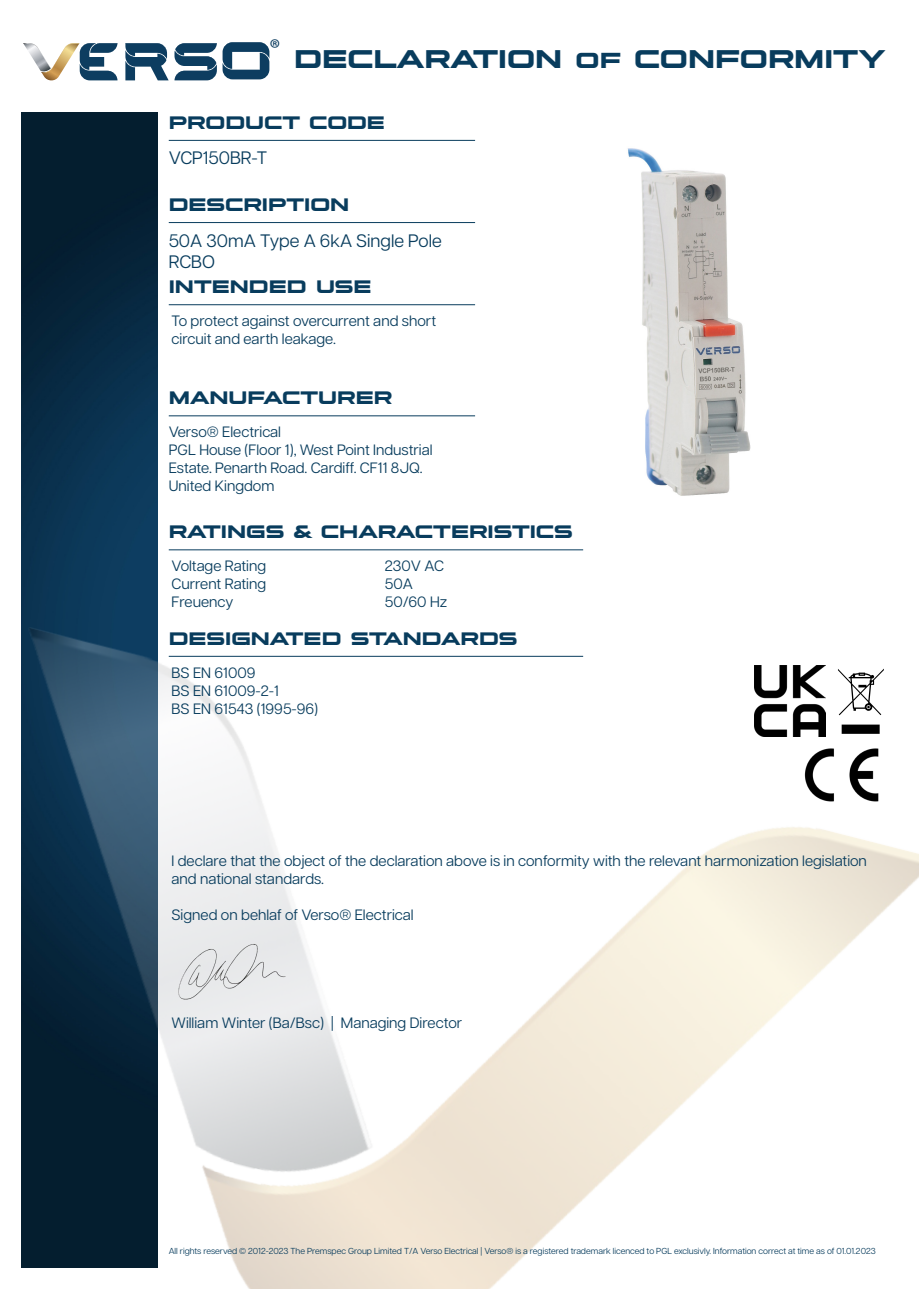
<style>
.page{position:relative;width:919px;height:1289px;background:#fff}
.page>*{position:absolute;margin:0;border:0;box-sizing:border-box;transform-origin:0 0}
.t1{font:25.95px "Myriad Pro";color:#0d3d60}
.t2{font:25.5px "Future Tense";color:#083c5d}
.t3{font:18px "Future Tense";color:#083c5d}
.t4{font:18px/21.6px "Articulat CF";color:#083c5d}
.t5{font:15px/18px "Articulat CF";color:#083c5d}
.t6{font:8.7px "Articulat CF";color:#083c5d}
</style>
<div class="page">
<img style="left:21px;top:113px;width:136px;height:506px">
<img style="left:21px;top:619px;width:897px;height:669px">
<hr style="left:169px;top:140px;width:306px;height:1px;background:#083c5d">
<hr style="left:169px;top:222px;width:306px;height:1px;background:#083c5d">
<hr style="left:169px;top:304px;width:306px;height:1px;background:#083c5d">
<hr style="left:169px;top:415px;width:306px;height:1px;background:#083c5d">
<hr style="left:169px;top:656px;width:414px;height:1px;background:#083c5d">
<hr style="left:169px;top:549px;width:414px;height:1px;background:#083c5d">
<img style="left:754px;top:666px;width:71px;height:70px">
<img style="left:801px;top:743px;width:85px;height:64px">
<svg style="left:837px;top:668px;width:46px;height:65px"></svg>
<img style="left:169px;top:931px;width:120px;height:82px">
<svg style="left:23px;top:43px;width:94px;height:37px"></svg>
<svg style="left:125px;top:42px;width:144px;height:38px"></svg>
<img style="left:628px;top:148px;width:123px;height:348px">
<p class="t1" style="left:269px;top:32px;width:12px">®</p>
<p class="t2" style="left:294px;top:41px;width:593px">DECLARATION of CONFORMITY</p>
<p class="t3" style="left:169px;top:110px;width:218px">PRODUCT CODE</p>
<p class="t4" style="left:169px;top:146px;width:100px">VCP150BR-T</p>
<p class="t3" style="left:169px;top:192px;width:182px">DESCRIPTION</p>
<p class="t4" style="left:169px;top:228px;width:274px">50A 30mA Type A 6kA Single Pole<br>RCBO</p>
<p class="t3" style="left:169px;top:274px;width:204px">INTENDED USE</p>
<p class="t5" style="left:171px;top:311px;width:266px">To protect against overcurrent and short circuit and earth leakage.</p>
<p class="t3" style="left:169px;top:385px;width:225px">MANUFACTURER</p>
<p class="t5" style="left:169px;top:422px;width:114px">Verso® Electrical</p>
<p class="t5" style="left:169px;top:440px;width:265px">PGL House (Floor 1), West Point Industrial<br>Estate. Penarth Road. Cardiff. CF11 8JQ.</p>
<p class="t5" style="left:169px;top:476px;width:107px">United Kingdom</p>
<p class="t3" style="left:169px;top:519px;width:405px">RATINGS &amp; CHARACTERISTICS</p>
<p class="t5" style="left:171px;top:556px;width:96px">Voltage Rating</p>
<p class="t5" style="left:385px;top:556px;width:60px">230V AC</p>
<p class="t5" style="left:171px;top:574px;width:96px">Current Rating</p>
<p class="t5" style="left:385px;top:574px;width:29px">50A</p>
<p class="t5" style="left:171px;top:592px;width:63px">Freuency</p>
<p class="t5" style="left:385px;top:592px;width:64px">50/60 Hz</p>
<p class="t3" style="left:169px;top:626px;width:350px">DESIGNATED STANDARDS</p>
<p class="t5" style="left:171px;top:662px;width:85px">BS EN 61009</p>
<p class="t5" style="left:171px;top:680px;width:109px">BS EN 61009-2-1</p>
<p class="t5" style="left:171px;top:698px;width:148px">BS EN 61543 (1995-96)</p>
<p class="t5" style="left:171px;top:850px;width:697px">I declare that the object of the declaration above is in conformity with the relevant harmonization legislation and national standards.</p>
<p class="t5" style="left:171px;top:904px;width:243px">Signed on behlaf of Verso® Electrical</p>
<p class="t5" style="left:171px;top:1012px;width:292px">William Winter (Ba/Bsc) | Managing Director</p>
<p class="t6" style="left:169px;top:1244px;width:708px">All rights reserved © 2012-2023 The Premspec Group Limited T/A Verso Electrical | Verso® is a registered trademark licenced to PGL exclusivly. Information correct at time as of 01.01.2023</p>
</div>
